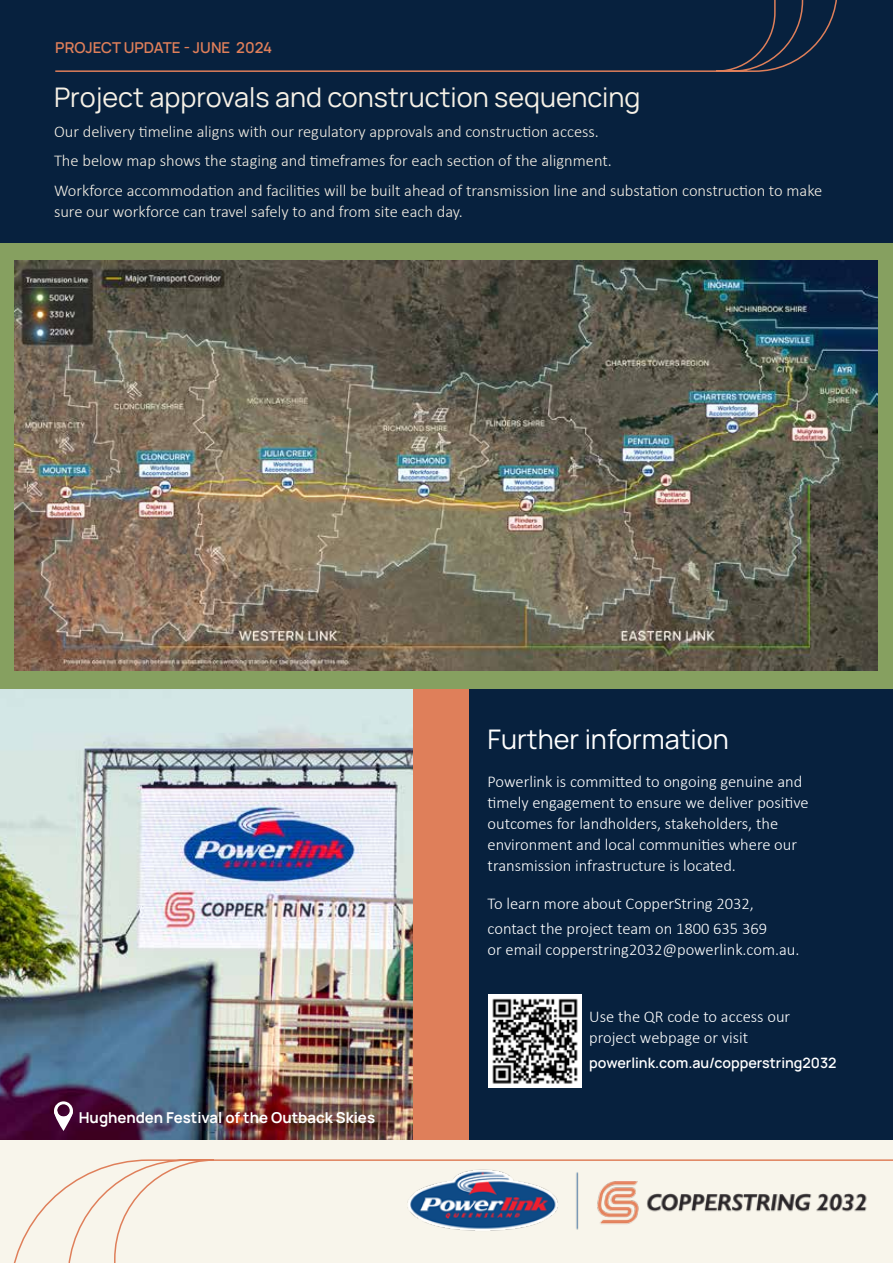
<style>
.page{position:relative;width:893px;height:1263px;background:#07213e}
.page>*{position:absolute;margin:0;border:0;box-sizing:border-box;transform-origin:0 0}
.t1{font:27px "Manrope";color:#f6f1e6}
.t2{font:27px "Manrope";color:#fff}
.t3{font:300 16.5px/21px "Calibri";color:#fff}
.t4{font:300 16.5px/29.5px "Calibri";color:#f6f1e6}
.t5{font:700 15px "Manrope";color:#fff}
.t6{font:600 15px "Manrope";color:#df7f5a}
.t7{font:600 14.25px "Manrope";color:#fff}
</style>
<div class="page">
<img style="left:0;top:688px;width:412px;height:452px">
<div style="left:413px;top:689px;width:55px;height:451px;background:#df7f5a"></div>
<div style="left:0;top:1140px;width:893px;height:123px;background:#f8f5eb"></div>
<svg style="left:55px;top:0;width:782px;height:72px"></svg>
<svg style="left:13px;top:1159px;width:880px;height:104px"></svg>
<img style="left:488px;top:994px;width:93px;height:94px">
<div style="left:0;top:243px;width:893px;height:445px;background:#86a060"></div>
<img style="left:15px;top:260px;width:863px;height:410px">
<svg style="left:54px;top:1101px;width:19px;height:30px"></svg>
<p class="t6" style="left:55px;top:36px;width:218px">PROJECT UPDATE - JUNE 2024</p>
<h1 class="t1" style="left:54px;top:77px;width:588px">Project approvals and construction sequencing</h1>
<p class="t4" style="left:54px;top:116px;width:770px">Our delivery timeline aligns with our regulatory approvals and construction access.<br>The below map shows the staging and timeframes for each section of the alignment.<br>Workforce accommodation and facilities will be built ahead of transmission line and substation construction to make</p>
<p class="t4" style="left:54px;top:196px;width:410px">sure our workforce can travel safely to and from site each day.</p>
<h1 class="t2" style="left:488px;top:718px;width:243px">Further information</h1>
<p class="t3" style="left:488px;top:770px;width:323px">Powerlink is committed to ongoing genuine and timely engagement to ensure we deliver positive outcomes for landholders, stakeholders, the environment and local communities where our transmission infrastructure is located.</p>
<p class="t3" style="left:488px;top:890px;width:281px;line-height:25.2px">To learn more about CopperString 2032, contact the project team on 1800 635 369</p>
<p class="t3" style="left:488px;top:939px;width:313px">or email copperstring2032@powerlink.com.au.</p>
<p class="t5" style="left:79px;top:1105px;width:298px">Hughenden Festival of the Outback Skies</p>
<p class="t3" style="left:589px;top:1006px;width:202px">Use the QR code to access our project webpage or visit</p>
<p class="t7" style="left:589px;top:1051px;width:249px">powerlink.com.au/copperstring2032</p>
</div>
